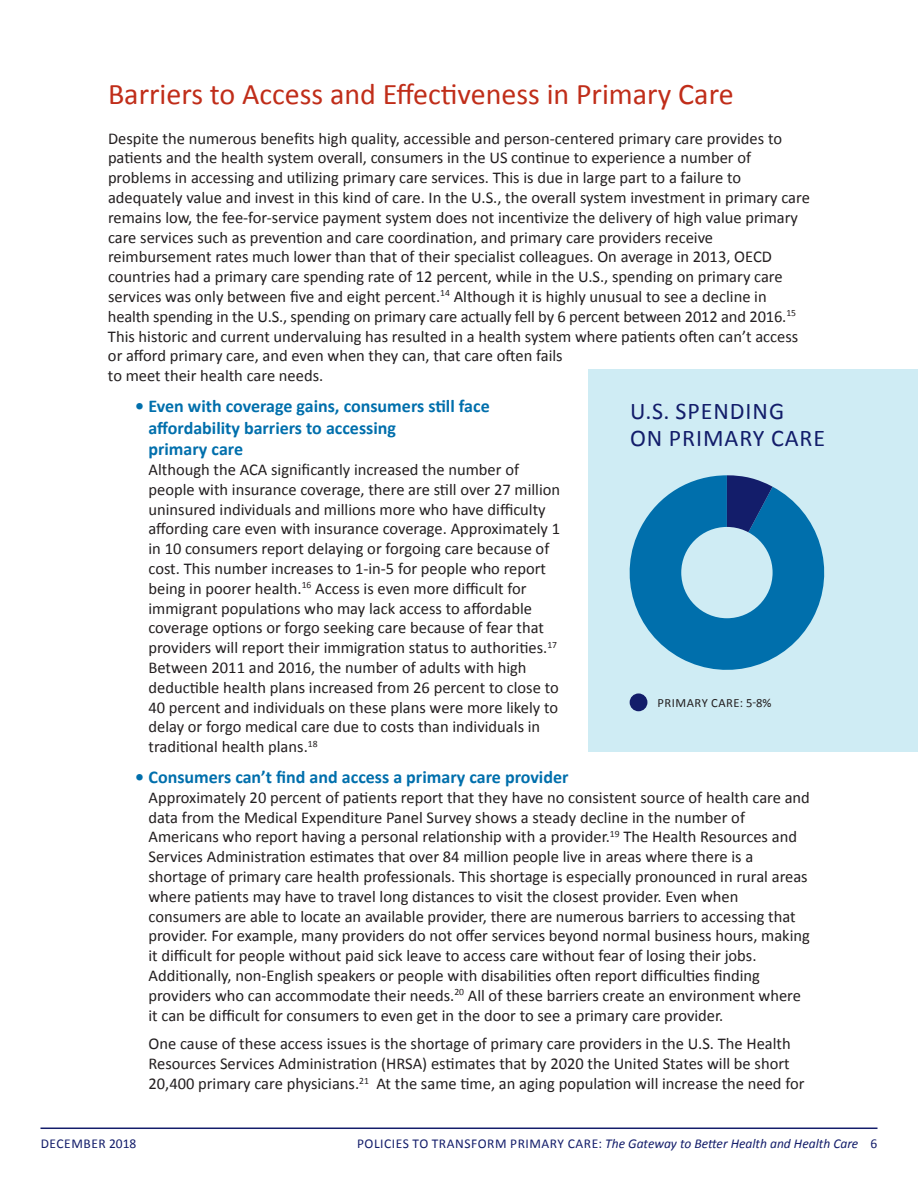
<style>
.page{position:relative;width:918px;height:1188px;background:#fff}
.page>*{position:absolute;margin:0;border:0;box-sizing:border-box;transform-origin:0 0}
.t1{font:30px "Calibri";color:#c02d19}
.t2{font:24px/27px "Calibri";letter-spacing:.04em;color:#131d6a}
.t3{font:700 18px/21.6px "Calibri";color:#006fac}
.t4{font:16.5px/19.8px "Calibri";color:#231f20}
.t5{font:italic 13.5px "Calibri";color:#131d6a}
.t6{font:13.5px "Calibri";letter-spacing:.04em;color:#131d6a}
.t7{font:12.6px "Calibri";letter-spacing:.04em;color:#231f20}
.s1{font-style:normal}
</style>
<div class="page">
<div style="left:589px;top:369px;width:329px;height:383px;background:#cfecf4"></div>
<svg style="left:629px;top:475px;width:196px;height:195px;fill:#006fac"></svg>
<svg style="left:727px;top:475px;width:46px;height:91px;background:#1a4387"></svg>
<div style="left:681px;top:527px;width:92px;height:91px;background:#cfecf4;border-radius:50%"></div>
<div style="left:630px;top:693px;width:17px;height:18px;background:#131d6a;border-radius:50%"></div>
<hr style="left:40px;top:1128px;width:838px;height:1px;background:#131d6a">
<h1 class="t1" style="left:108px;top:75px;width:627px">Barriers to Access and Effectiveness in Primary Care</h1>
<p class="t4" style="left:108px;top:128px;width:703px">Despite the numerous benefits high quality, accessible and person-centered primary care provides to patients and the health system overall, consumers in the US continue to experience a number of problems in accessing and utilizing primary care services. This is due in large part to a failure to adequately value and invest in this kind of care. In the U.S., the overall system investment in primary care remains low, the fee-for-service payment system does not incentivize the delivery of high value primary care services such as prevention and care coordination, and primary care providers receive reimbursement rates much lower than that of their specialist colleagues. On average in 2013, OECD countries had a primary care spending rate of 12 percent, while in the U.S., spending on primary care services was only between five and eight percent.<sup>14</sup> Although it is highly unusual to see a decline in health spending in the U.S., spending on primary care actually fell by 6 percent between 2012 and 2016.<sup>15<br></sup>This historic and current undervaluing has resulted in a health system where patients often can’t access or afford primary care, and even when they can, that care often fails<br>to meet their health care needs.</p>
<p class="t3" style="left:148px;top:395px;width:343px;text-indent:-14px">• Even with coverage gains, consumers still face affordability barriers to accessing<br>primary care</p>
<p class="t4" style="left:148px;top:460px;width:413px">Although the ACA significantly increased the number of people with insurance coverage, there are still over 27 million uninsured individuals and millions more who have difficulty affording care even with insurance coverage. Approximately 1 in 10 consumers report delaying or forgoing care because of cost. This number increases to 1-in-5 for people who report being in poorer health.<sup>16</sup> Access is even more difficult for immigrant populations who may lack access to affordable coverage options or forgo seeking care because of fear that providers will report their immigration status to authorities.<sup>17<br></sup>Between 2011 and 2016, the number of adults with high deductible health plans increased from 26 percent to close to 40 percent and individuals on these plans were more likely to delay or forgo medical care due to costs than individuals in traditional health plans.<sup>18</sup></p>
<p class="t3" style="left:135px;top:766px;width:435px">• Consumers can’t find and access a primary care provider</p>
<p class="t4" style="left:148px;top:787px;width:663px">Approximately 20 percent of patients report that they have no consistent source of health care and data from the Medical Expenditure Panel Survey shows a steady decline in the number of Americans who report having a personal relationship with a provider.<sup>19</sup> The Health Resources and Services Administration estimates that over 84 million people live in areas where there is a shortage of primary care health professionals. This shortage is especially pronounced in rural areas where patients may have to travel long distances to visit the closest provider. Even when consumers are able to locate an available provider, there are numerous barriers to accessing that provider. For example, many providers do not offer services beyond normal business hours, making it difficult for people without paid sick leave to access care without fear of losing their jobs.<br>Additionally, non-English speakers or people with disabilities often report difficulties finding providers who can accommodate their needs.<sup>20</sup> All of these barriers create an environment where it can be difficult for consumers to even get in the door to see a primary care provider.</p>
<p class="t4" style="left:148px;top:1034px;width:657px">One cause of these access issues is the shortage of primary care providers in the U.S. The Health<br>Resources Services Administration (HRSA) estimates that by 2020 the United States will be short<br>20,400 primary care physicians.<sup>21</sup> At the same time, an aging population will increase the need for</p>
<h2 class="t2" style="left:630px;top:397px;width:197px">U.S. SPENDING<br>ON PRIMARY CARE</h2>
<p class="t7" style="left:658px;top:695px;width:116px">PRIMARY CARE: 5-8%</p>
<p class="t6" style="left:41px;top:1135px;width:97px">DECEMBER 2018</p>
<p class="t5" style="left:357px;top:1135px;width:522px"><span class="s1">POLICIES TO TRANSFORM PRIMARY CARE:</span> The Gateway to Better Health and Health Care <span class="s1">6</span></p>
</div>
